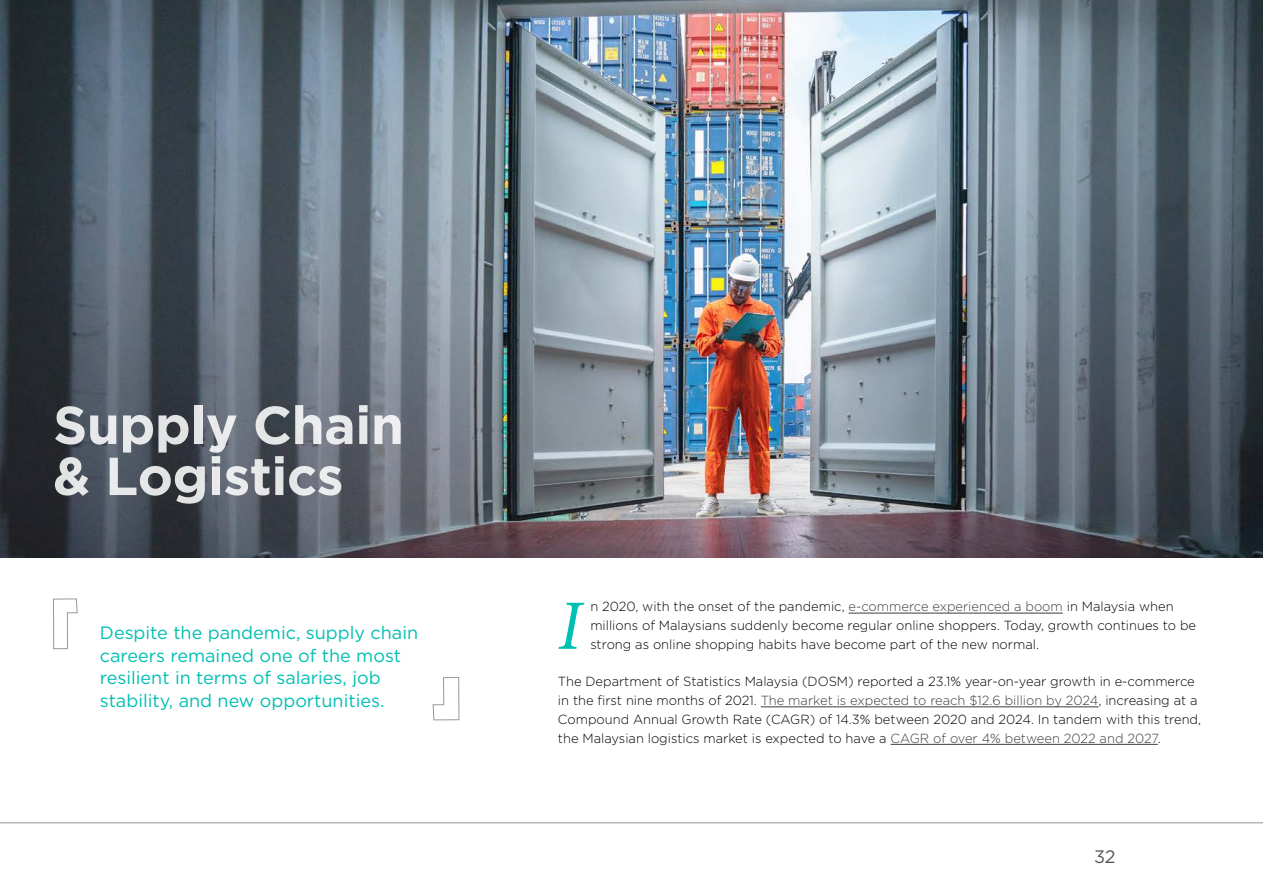
<style>
.page{position:relative;width:1263px;height:893px;background:#fff}
.page>*{position:absolute;margin:0;border:0;box-sizing:border-box;transform-origin:0 0}
.t1{font:italic 70.95px "Minion Pro";color:#00bfb3}
.t2{font:700 53.25px/51px "Gotham";letter-spacing:-.01em;color:#fff}
.t3{font:18px/22.5px "Gotham";color:#00bfb3}
.t4{font:18px "Gotham";color:#53565a}
.t5{font:300 13.2px/18.8px "Gotham";color:#000}
.s1{color:#3d3c3e}
</style>
<div class="page">
<img style="left:0;top:0;width:1263px;height:557px">
<hr style="left:848px;top:613px;width:215px;height:1px;background:#3d3c3e">
<hr style="left:761px;top:707px;width:337px;height:1px;background:#3d3c3e">
<hr style="left:890px;top:744px;width:268px;height:1px;background:#3d3c3e">
<svg style="left:432px;top:677px;width:28px;height:44px"></svg>
<svg style="left:53px;top:598px;width:25px;height:51px"></svg>
<hr style="left:0;top:822px;width:1263px;height:1px;background:#6d6e71">
<h2 class="t2" style="left:53px;top:398px;width:352px">Supply Chain &amp; Logistics</h2>
<h3 class="t3" style="left:100px;top:621px;width:320px">Despite the pandemic, supply chain careers remained one of the most resilient in terms of salaries, job stability, and new opportunities.</h3>
<h1 class="t1" style="left:558px;top:578px;width:25px">I</h1>
<p class="t5" style="left:590px;top:597px;width:607px">n 2020, with the onset of the pandemic, <span class="s1">e-commerce experienced a boom</span> in Malaysia when millions of Malaysians suddenly become regular online shoppers. Today, growth continues to be strong as online shopping habits have become part of the new normal.</p>
<p class="t5" style="left:558px;top:672px;width:645px">The Department of Statistics Malaysia (DOSM) reported a 23.1% year-on-year growth in e-commerce in the first nine months of 2021. <span class="s1">The market is expected to reach $12.6 billion by 2024</span>, increasing at a Compound Annual Growth Rate (CAGR) of 14.3% between 2020 and 2024. In tandem with this trend, the Malaysian logistics market is expected to have a <span class="s1">CAGR of over 4% between 2022 and 2027</span>.</p>
<h3 class="t4" style="left:1094px;top:847px;width:23px">32</h3>
</div>
